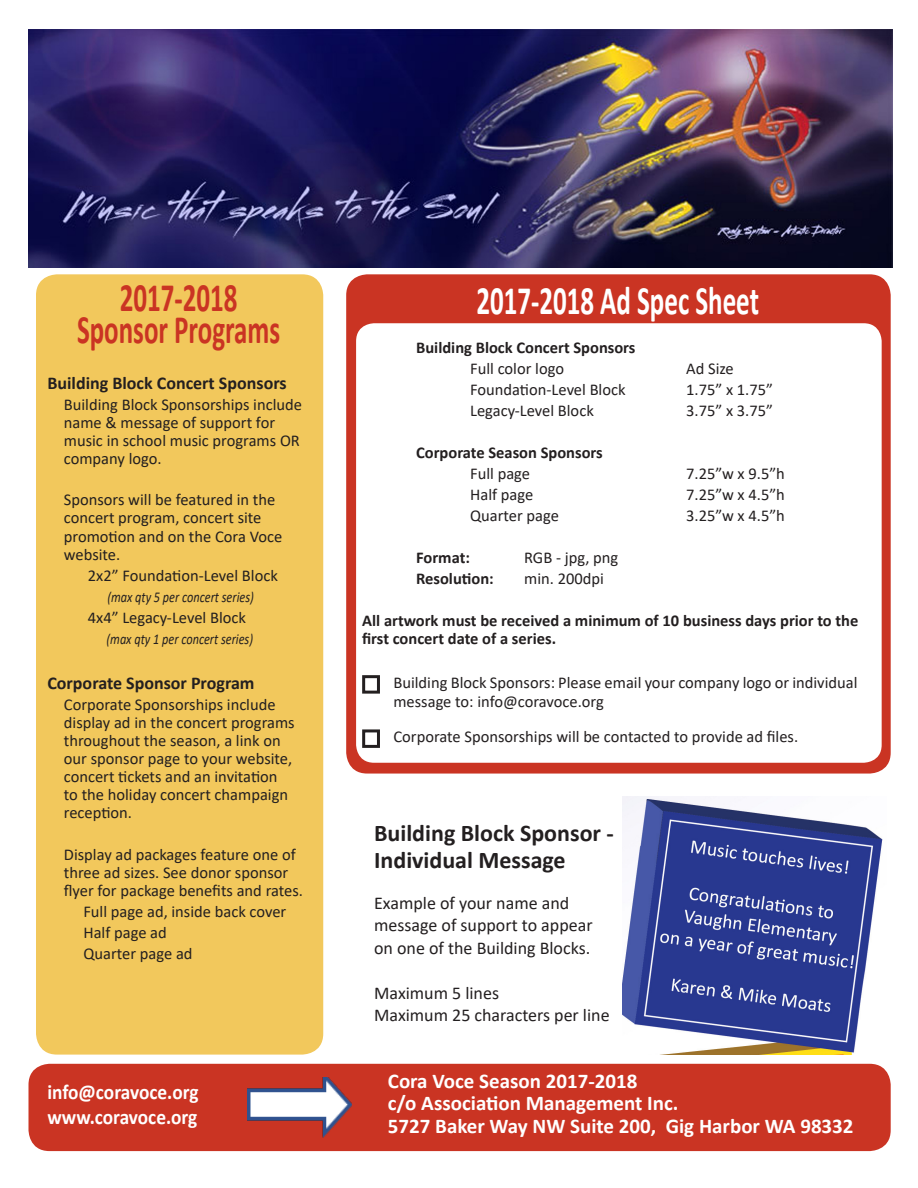
<style>
.page{position:relative;width:918px;height:1188px;background:#fff}
.page>*{position:absolute;margin:0;border:0;box-sizing:border-box;transform-origin:0 0}
.t1{font:700 40.5px/32.4px "Calibri";color:#ca3423;text-align:center;scale:.67 1}
.t2{font:700 40.5px "Calibri";color:#fff;scale:.67 1}
.t3{font:700 24px/27px "Calibri";color:#231f20}
.t4{font:700 21px/22.5px "Calibri";color:#fff}
.t5{font:700 21px/25.2px "Calibri";color:#fff;scale:.92 1}
.t6{font:18px/22.5px "Calibri";color:#231f20}
.t7{font:700 18px "Calibri";color:#231f20}
.t8{font:16.5px/18px "Calibri";color:#231f20}
.t9{font:700 16.5px/21px "Calibri";color:#231f20}
.t10{font:italic 15px "Calibri";color:#231f20;scale:.82 1}
.s1{font-weight:400}
</style>
<div class="page">
<div style="left:36px;top:274px;width:287px;height:781px;background:#f2c85c;border-radius:21px"></div>
<div style="left:28px;top:1064px;width:863px;height:87px;background:#ca3423;border-radius:21px"></div>
<img style="left:28px;top:29px;width:864px;height:238px">
<div style="left:346px;top:274px;width:545px;height:500px;background:#ca3423;border-radius:21px"></div>
<div style="left:356px;top:323px;width:526px;height:440px;background:#fff;border-radius:18px"></div>
<img style="left:247px;top:1077px;width:105px;height:60px">
<div style="left:362px;top:675px;width:18px;height:19px;border:3px solid #231f20"></div>
<div style="left:362px;top:729px;width:18px;height:19px;border:3px solid #231f20"></div>
<img style="left:622px;top:796px;width:261px;height:258px">
<p class="t1" style="left:77px;top:280px;width:305px">2017-2018<br>Sponsor Programs</p>
<p class="t7" style="left:47px;top:370px;width:241px">Building Block Concert Sponsors</p>
<p class="t8" style="left:64px;top:395px;width:240px">Building Block Sponsorships include name &amp; message of support for music in school music programs OR company logo.</p>
<p class="t8" style="left:64px;top:491px;width:220px">Sponsors will be featured in the concert program, concert site promotion and on the Cora Voce website.</p>
<p class="t8" style="left:88px;top:566px;width:191px">2x2” Foundation-Level Block</p>
<p class="t10" style="left:107px;top:586px;width:180px">(max qty 5 per concert series)</p>
<p class="t8" style="left:88px;top:608px;width:160px">4x4” Legacy-Level Block</p>
<p class="t10" style="left:107px;top:628px;width:180px">(max qty 1 per concert series)</p>
<p class="t7" style="left:47px;top:670px;width:209px">Corporate Sponsor Program</p>
<p class="t8" style="left:64px;top:695px;width:232px">Corporate Sponsorships include display ad in the concert programs throughout the season, a link on our sponsor page to your website, concert tickets and an invitation to the holiday concert champaign reception.</p>
<p class="t8" style="left:64px;top:845px;width:241px">Display ad packages feature one of three ad sizes. See donor sponsor flyer for package benefits and rates.</p>
<p class="t8" style="left:83px;top:901px;width:204px;line-height:21px">Full page ad, inside back cover<br>Half page ad<br>Quarter page ad</p>
<p class="t5" style="left:47px;top:1079px;width:166px">info@coravoce.org www.coravoce.org</p>
<p class="t2" style="left:476px;top:271px;width:423px">2017-2018 Ad Spec Sheet</p>
<p class="t9" style="left:470px;top:336px;width:167px;text-indent:-54px">Building Block Concert Sponsors<br><span class="s1">Full color logo</span></p>
<p class="t8" style="left:686px;top:359px;width:49px">Ad Size</p>
<p class="t8" style="left:470px;top:380px;width:157px">Foundation-Level Block</p>
<p class="t8" style="left:686px;top:380px;width:88px">1.75” x 1.75”</p>
<p class="t8" style="left:470px;top:401px;width:125px">Legacy-Level Block</p>
<p class="t8" style="left:686px;top:401px;width:88px">3.75” x 3.75”</p>
<p class="t9" style="left:470px;top:441px;width:134px;text-indent:-54px">Corporate Season Sponsors<br><span class="s1">Full page</span></p>
<p class="t8" style="left:686px;top:464px;width:100px">7.25”w x 9.5”h</p>
<p class="t8" style="left:470px;top:485px;width:65px">Half page</p>
<p class="t8" style="left:686px;top:485px;width:100px">7.25”w x 4.5”h</p>
<p class="t8" style="left:470px;top:506px;width:90px">Quarter page</p>
<p class="t8" style="left:686px;top:506px;width:100px">3.25”w x 4.5”h</p>
<p class="t9" style="left:416px;top:546px;width:55px">Format:</p>
<p class="t8" style="left:524px;top:548px;width:96px">RGB - jpg, png</p>
<p class="t9" style="left:416px;top:567px;width:79px">Resolution:</p>
<p class="t8" style="left:524px;top:569px;width:81px">min. 200dpi</p>
<p class="t9" style="left:362px;top:611px;width:498px;line-height:18px">All artwork must be received a minimum of 10 business days prior to the first concert date of a series.</p>
<p class="t8" style="left:393px;top:672px;width:466px;line-height:19.8px">Building Block Sponsors: Please email your company logo or individual message to: info@coravoce.org</p>
<p class="t8" style="left:393px;top:727px;width:406px">Corporate Sponsorships will be contacted to provide ad files.</p>
<p class="t3" style="left:374px;top:819px;width:241px">Building Block Sponsor -<br>Individual Message</p>
<p class="t6" style="left:374px;top:891px;width:220px">Example of your name and message of support to appear on one of the Building Blocks.</p>
<p class="t6" style="left:374px;top:981px;width:237px">Maximum 5 lines<br>Maximum 25 characters per line</p>
<p class="t4" style="left:388px;top:1069px;width:467px">Cora Voce Season 2017-2018<br>c/o Association Management Inc.<br>5727 Baker Way NW Suite 200, Gig Harbor WA 98332</p>
</div>
